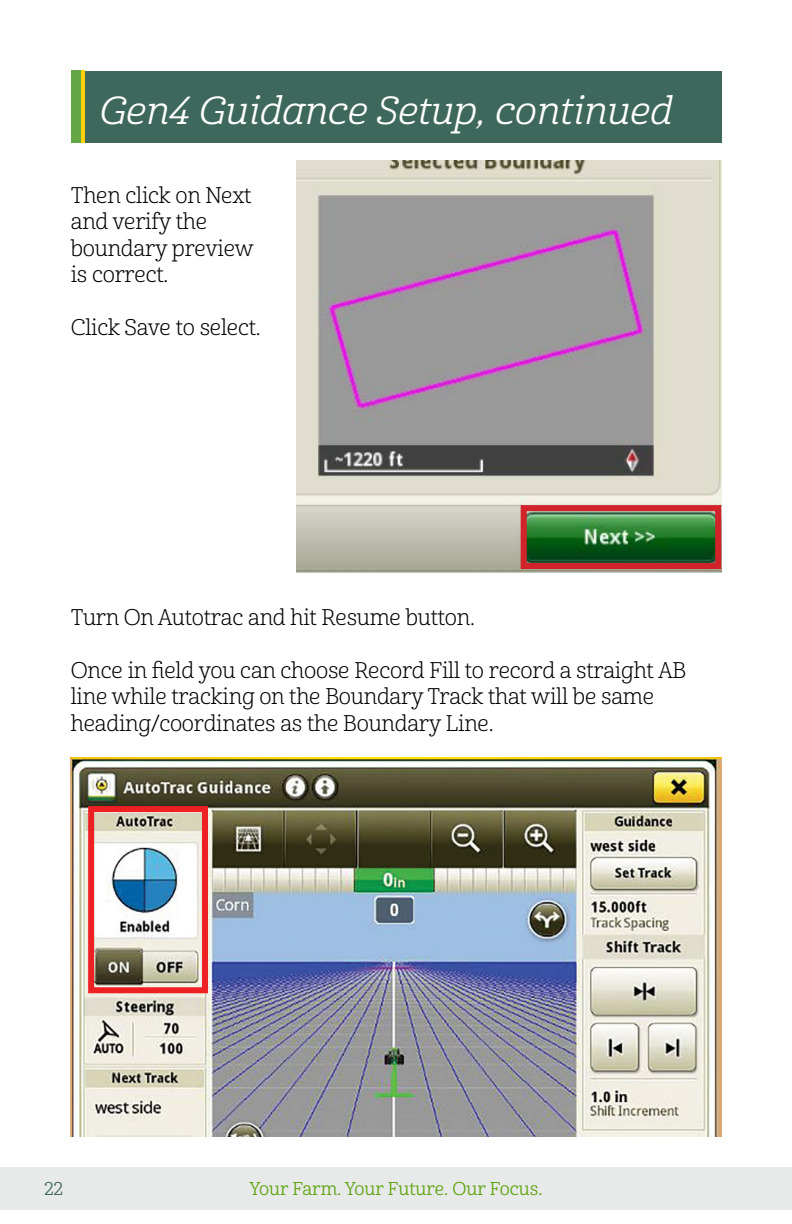
<style>
.page{position:relative;width:792px;height:1224px;background:#fff}
.page>*{position:absolute;margin:0;border:0;box-sizing:border-box;transform-origin:0 0}
.t1{font:38px "Cabrito Nor Reg It";color:#fff}
.t2{font:22px/26.4px "Cabrito Nor Boo";letter-spacing:-.01em;color:#000}
.t3{font:18px "Cabrito Nor Reg";color:#5fa511}
.t4{font:18px "Cabrito Nor Reg";color:#3f685c}
</style>
<div class="page">
<div style="left:0;top:1167px;width:792px;height:43px;background:#e8e9e9"></div>
<div style="left:71px;top:71px;width:650px;height:72px;background:#3f685c"></div>
<div style="left:71px;top:71px;width:10px;height:72px;background:#62a744"></div>
<hr style="left:81px;top:71px;width:4px;height:72px;background:#fed109">
<img style="left:71px;top:757px;width:650px;height:379px">
<svg style="left:85px;top:803px;width:126px;height:193px"></svg>
<img style="left:296px;top:161px;width:425px;height:411px">
<svg style="left:518px;top:502px;width:204px;height:70px"></svg>
<h1 class="t1" style="left:99px;top:87px;width:575px">Gen4 Guidance Setup, continued</h1>
<p class="t2" style="left:71px;top:182px;width:185px">Then click on Next and verify the boundary preview is correct.</p>
<p class="t2" style="left:71px;top:314px;width:191px">Click Save to select.</p>
<p class="t2" style="left:71px;top:605px;width:406px">Turn On Autotrac and hit Resume button.</p>
<p class="t2" style="left:71px;top:658px;width:617px">Once in field you can choose Record Fill to record a straight AB line while tracking on the Boundary Track that will be same heading/coordinates as the Boundary Line.</p>
<p class="t4" style="left:44px;top:1178px;width:21px">22</p>
<p class="t3" style="left:250px;top:1178px;width:294px">Your Farm. Your Future. Our Focus.</p>
</div>
